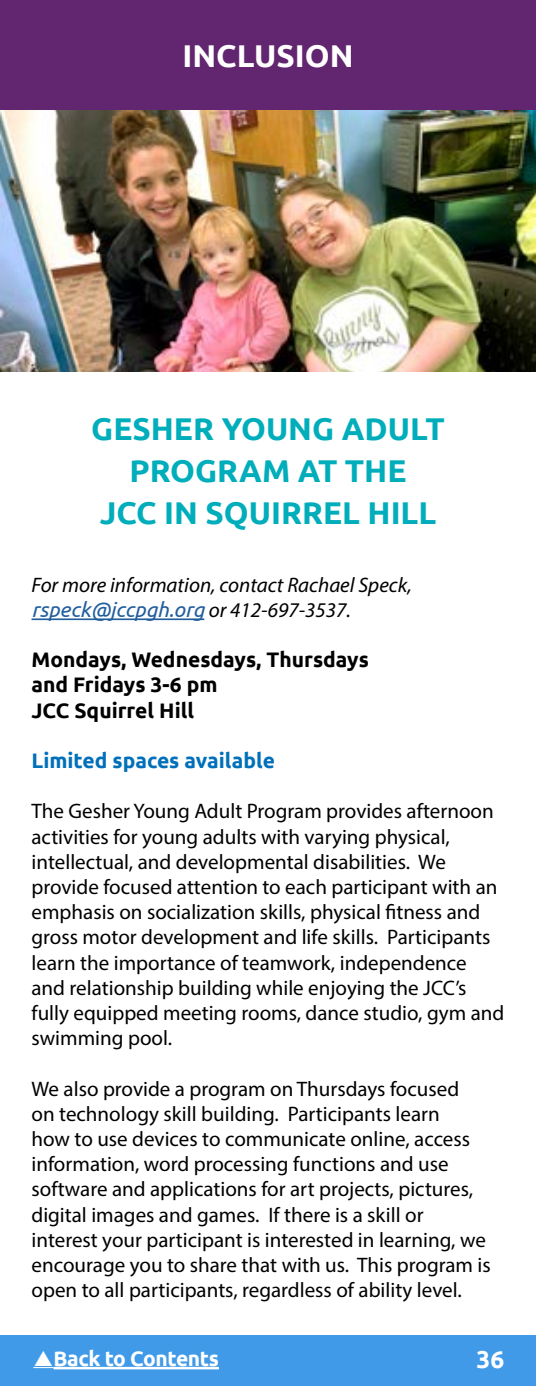
<style>
.page{position:relative;width:536px;height:1386px;background:#fff}
.page>*{position:absolute;margin:0;border:0;box-sizing:border-box;transform-origin:0 0}
.t1{font:700 31.5px/42px "Ubuntu";color:#00adbb;text-align:center}
.t2{font:700 31.5px "Ubuntu";color:#fff}
.t3{font:700 24.5px "Ubuntu";color:#fff}
.t4{font:21px/25.2px "Myriad Pro";color:#000}
.t5{font:700 21px/25.2px "Ubuntu";color:#000}
.t6{font:italic 21px "Myriad Pro";color:#000}
.t7{font:italic 21px "Ubuntu";color:#215e9e}
.t8{font:700 21px "Ubuntu";color:#0070bb}
.t9{font:700 21px "Ubuntu";letter-spacing:-.02em;color:#fff}
.s1{font-family:"Myriad Pro";color:#000}
</style>
<div class="page">
<div style="left:0;top:1335px;width:536px;height:51px;background:#409ae8"></div>
<hr style="left:53px;top:1367px;width:166px;height:2px;background:#fff">
<img style="left:0;top:93px;width:536px;height:278px">
<div style="left:0;top:0;width:535px;height:109px;background:#62256f"></div>
<hr style="left:32px;top:618px;width:172px;height:2px;background:#215e9e">
<svg style="left:33px;top:1367px;width:20px;height:1px"></svg>
<h1 class="t2" style="left:182px;top:37px;width:172px">INCLUSION</h1>
<h1 class="t1" style="left:91px;top:408px;width:355px">GESHER YOUNG ADULT<br>PROGRAM AT THE<br>JCC IN SQUIRREL HILL</h1>
<p class="t6" style="left:32px;top:571px;width:382px">For more information, contact Rachael Speck,</p>
<p class="t7" style="left:32px;top:596px;width:321px">rspeck@jccpgh.org <span class="s1">or 412-697-3537.</span></p>
<p class="t5" style="left:32px;top:647px;width:339px">Mondays, Wednesdays, Thursdays and Fridays 3-6 pm<br>JCC Squirrel Hill</p>
<p class="t8" style="left:32px;top:748px;width:245px">Limited spaces available</p>
<p class="t4" style="left:32px;top:798px;width:474px">The Gesher Young Adult Program provides afternoon activities for young adults with varying physical, intellectual, and developmental disabilities. We provide focused attention to each participant with an emphasis on socialization skills, physical fitness and gross motor development and life skills. Participants learn the importance of teamwork, independence and relationship building while enjoying the JCC’s fully equipped meeting rooms, dance studio, gym and swimming pool.</p>
<p class="t4" style="left:32px;top:1076px;width:460px">We also provide a program on Thursdays focused<br>on technology skill building. Participants learn<br>how to use devices to communicate online, access information, word processing functions and use software and applications for art projects, pictures, digital images and games. If there is a skill or interest your participant is interested in learning, we encourage you to share that with us. This program is open to all participants, regardless of ability level.</p>
<p class="t9" style="left:53px;top:1345px;width:167px">Back to Contents</p>
<p class="t3" style="left:476px;top:1345px;width:29px">36</p>
</div>
